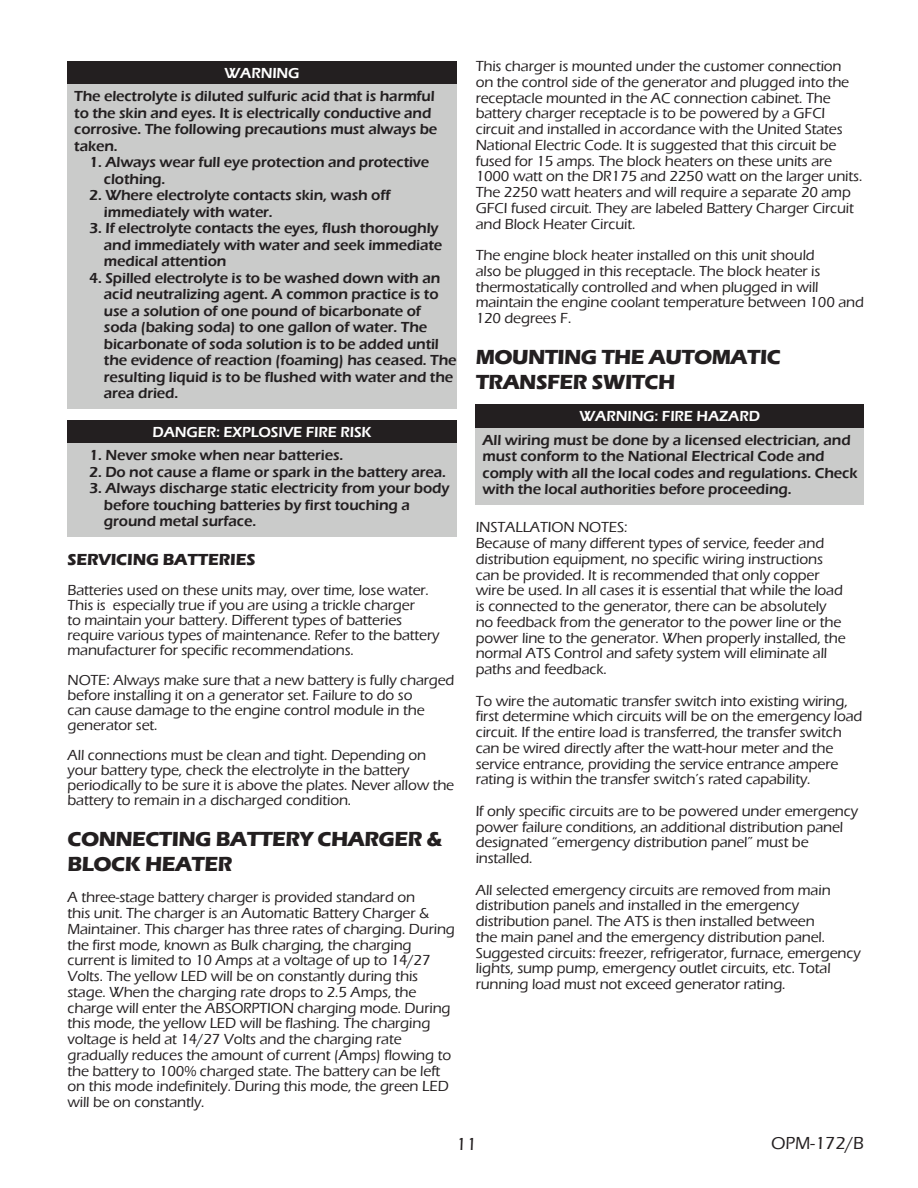
<style>
.page{position:relative;width:918px;height:1188px;background:#fff}
.page>*{position:absolute;margin:0;border:0;box-sizing:border-box;transform-origin:0 0}
.SUB_HEADING{font:700 21px/25.2px "Eras ITC";letter-spacing:-.025em;color:#231f20}
.t1{font:500 18px "Eras ITC";color:#231f20}
.HEADING11{font:700 16.5px "Eras ITC";letter-spacing:-.01em;color:#231f20}
.Body_text{font:500 15px/15.8px "Eras ITC";letter-spacing:-.01em;color:#231f20}
.CAUTION_ITALIC{font:600 15px/16.5px "Eras ITC";letter-spacing:-.01em;color:#231f20}
.CAUTION{font:600 15px "Eras ITC";letter-spacing:-.01em;color:#fff}
</style>
<div class="page">
<div style="left:476px;top:404px;width:388px;height:28px;background:#231f20"></div>
<div style="left:476px;top:428px;width:388px;height:76px;background:#cacbca"></div>
<div style="left:68px;top:61px;width:389px;height:27px;background:#231f20"></div>
<div style="left:68px;top:84px;width:389px;height:77px;background:#cacbca"></div>
<div style="left:68px;top:150px;width:389px;height:28px;background:#cacbca"></div>
<div style="left:68px;top:167px;width:389px;height:27px;background:#cacbca"></div>
<div style="left:68px;top:183px;width:389px;height:28px;background:#cacbca"></div>
<div style="left:68px;top:200px;width:389px;height:27px;background:#cacbca"></div>
<div style="left:68px;top:216px;width:389px;height:28px;background:#cacbca"></div>
<div style="left:68px;top:233px;width:389px;height:27px;background:#cacbca"></div>
<div style="left:68px;top:249px;width:389px;height:28px;background:#cacbca"></div>
<div style="left:68px;top:266px;width:389px;height:27px;background:#cacbca"></div>
<div style="left:68px;top:282px;width:389px;height:28px;background:#cacbca"></div>
<div style="left:68px;top:299px;width:389px;height:27px;background:#cacbca"></div>
<div style="left:68px;top:315px;width:389px;height:28px;background:#cacbca"></div>
<div style="left:68px;top:332px;width:389px;height:27px;background:#cacbca"></div>
<div style="left:68px;top:348px;width:389px;height:28px;background:#cacbca"></div>
<div style="left:68px;top:365px;width:389px;height:27px;background:#cacbca"></div>
<div style="left:68px;top:381px;width:389px;height:28px;background:#cacbca"></div>
<div style="left:68px;top:420px;width:389px;height:28px;background:#231f20"></div>
<div style="left:68px;top:443px;width:389px;height:28px;background:#cacbca"></div>
<div style="left:68px;top:460px;width:389px;height:27px;background:#cacbca"></div>
<div style="left:68px;top:476px;width:389px;height:28px;background:#cacbca"></div>
<div style="left:68px;top:493px;width:389px;height:27px;background:#cacbca"></div>
<div style="left:68px;top:509px;width:389px;height:28px;background:#cacbca"></div>
<p class="CAUTION" style="left:225px;top:65px;width:77px">WARNING</p>
<p class="CAUTION_ITALIC" style="left:74px;top:88px;width:365px">The electrolyte is diluted sulfuric acid that is harmful to the skin and eyes. It is electrically conductive and corrosive. The following precautions must always be taken.</p>
<p class="CAUTION_ITALIC" style="left:89px;top:154px;width:342px">1. Always wear full eye protection and protective</p>
<p class="CAUTION_ITALIC" style="left:104px;top:171px;width:63px">clothing.</p>
<p class="CAUTION_ITALIC" style="left:89px;top:187px;width:303px">2. Where electrolyte contacts skin, wash off</p>
<p class="CAUTION_ITALIC" style="left:104px;top:204px;width:170px">immediately with water.</p>
<p class="CAUTION_ITALIC" style="left:89px;top:220px;width:351px">3. If electrolyte contacts the eyes, flush thoroughly</p>
<p class="CAUTION_ITALIC" style="left:104px;top:237px;width:340px">and immediately with water and seek immediate</p>
<p class="CAUTION_ITALIC" style="left:104px;top:253px;width:124px">medical attention</p>
<p class="CAUTION_ITALIC" style="left:89px;top:270px;width:353px">4. Spilled electrolyte is to be washed down with an</p>
<p class="CAUTION_ITALIC" style="left:104px;top:286px;width:336px">acid neutralizing agent. A common practice is to</p>
<p class="CAUTION_ITALIC" style="left:104px;top:303px;width:319px">use a solution of one pound of bicarbonate of</p>
<p class="CAUTION_ITALIC" style="left:104px;top:319px;width:325px">soda (baking soda) to one gallon of water. The</p>
<p class="CAUTION_ITALIC" style="left:104px;top:336px;width:337px">bicarbonate of soda solution is to be added until</p>
<p class="CAUTION_ITALIC" style="left:104px;top:352px;width:354px">the evidence of reaction (foaming) has ceased. The</p>
<p class="CAUTION_ITALIC" style="left:104px;top:369px;width:351px">resulting liquid is to be flushed with water and the</p>
<p class="CAUTION_ITALIC" style="left:104px;top:385px;width:76px">area dried.</p>
<p class="CAUTION" style="left:153px;top:424px;width:221px">DANGER: EXPLOSIVE FIRE RISK</p>
<p class="CAUTION_ITALIC" style="left:89px;top:447px;width:256px">1. Never smoke when near batteries.</p>
<p class="CAUTION_ITALIC" style="left:89px;top:464px;width:358px">2. Do not cause a flame or spark in the battery area.</p>
<p class="CAUTION_ITALIC" style="left:89px;top:480px;width:362px">3. Always discharge static electricity from your body</p>
<p class="CAUTION_ITALIC" style="left:104px;top:497px;width:308px">before touching batteries by first touching a</p>
<p class="CAUTION_ITALIC" style="left:104px;top:513px;width:154px">ground metal surface.</p>
<p class="HEADING11" style="left:68px;top:550px;width:190px">SERVICING BATTERIES</p>
<p class="Body_text" style="left:68px;top:582px;width:374px;line-height:15px">Batteries used on these units may, over time, lose water.<br>This is especially true if you are using a trickle charger<br>to maintain your battery. Different types of batteries require various types of maintenance. Refer to the battery manufacturer for specific recommendations.</p>
<p class="Body_text" style="left:68px;top:672px;width:389px;line-height:15px">NOTE: Always make sure that a new battery is fully charged before installing it on a generator set. Failure to do so<br>can cause damage to the engine control module in the generator set.</p>
<p class="Body_text" style="left:68px;top:747px;width:388px;line-height:15px">All connections must be clean and tight. Depending on your battery type, check the electrolyte in the battery periodically to be sure it is above the plates. Never allow the battery to remain in a discharged condition.</p>
<p class="SUB_HEADING" style="left:68px;top:826px;width:377px">CONNECTING BATTERY CHARGER &amp;<br>BLOCK HEATER</p>
<p class="Body_text" style="left:68px;top:890px;width:389px">A three-stage battery charger is provided standard on<br>this unit. The charger is an Automatic Battery Charger &amp; Maintainer. This charger has three rates of charging. During the first mode, known as Bulk charging, the charging current is limited to 10 Amps at a voltage of up to 14/27<br>Volts. The yellow LED will be on constantly during this stage. When the charging rate drops to 2.5 Amps, the charge will enter the ABSORPTION charging mode. During this mode, the yellow LED will be flashing. The charging voltage is held at 14/27 Volts and the charging rate gradually reduces the amount of current (Amps) flowing to the battery to 100% charged state. The battery can be left on this mode indefinitely. During this mode, the green LED will be on constantly.</p>
<p class="Body_text" style="left:476px;top:58px;width:388px">This charger is mounted under the customer connection on the control side of the generator and plugged into the receptacle mounted in the AC connection cabinet. The battery charger receptacle is to be powered by a GFCI circuit and installed in accordance with the United States National Electric Code. It is suggested that this circuit be fused for 15 amps. The block heaters on these units are 1000 watt on the DR175 and 2250 watt on the larger units.<br>The 2250 watt heaters and will require a separate 20 amp GFCI fused circuit. They are labeled Battery Charger Circuit and Block Heater Circuit.</p>
<p class="Body_text" style="left:476px;top:247px;width:390px">The engine block heater installed on this unit should<br>also be plugged in this receptacle. The block heater is thermostatically controlled and when plugged in will maintain the engine coolant temperature between 100 and 120 degrees F.</p>
<p class="SUB_HEADING" style="left:476px;top:344px;width:307px">MOUNTING THE AUTOMATIC<br>TRANSFER SWITCH</p>
<p class="CAUTION" style="left:580px;top:408px;width:182px">WARNING: FIRE HAZARD</p>
<p class="CAUTION_ITALIC" style="left:482px;top:432px;width:377px">All wiring must be done by a licensed electrician, and must conform to the National Electrical Code and comply with all the local codes and regulations. Check with the local authorities before proceeding.</p>
<p class="Body_text" style="left:476px;top:520px;width:153px">INSTALLATION NOTES:</p>
<p class="Body_text" style="left:476px;top:536px;width:372px">Because of many different types of service, feeder and distribution equipment, no specific wiring instructions can be provided. It is recommended that only copper wire be used. In all cases it is essential that while the load is connected to the generator, there can be absolutely no feedback from the generator to the power line or the power line to the generator. When properly installed, the normal ATS Control and safety system will eliminate all paths and feedback.</p>
<p class="Body_text" style="left:476px;top:693px;width:388px">To wire the automatic transfer switch into existing wiring, first determine which circuits will be on the emergency load circuit. If the entire load is transferred, the transfer switch can be wired directly after the watt-hour meter and the service entrance, providing the service entrance ampere rating is within the transfer switch’s rated capability.</p>
<p class="Body_text" style="left:476px;top:803px;width:384px">If only specific circuits are to be powered under emergency power failure conditions, an additional distribution panel designated “emergency distribution panel” must be installed.</p>
<p class="Body_text" style="left:476px;top:882px;width:386px">All selected emergency circuits are removed from main distribution panels and installed in the emergency distribution panel. The ATS is then installed between<br>the main panel and the emergency distribution panel.<br>Suggested circuits: freezer, refrigerator, furnace, emergency lights, sump pump, emergency outlet circuits, etc. Total running load must not exceed generator rating.</p>
<p class="t1" style="left:456px;top:1134px;width:22px">11</p>
<p class="t1" style="left:771px;top:1133px;width:94px">OPM-172/B</p>
</div>
